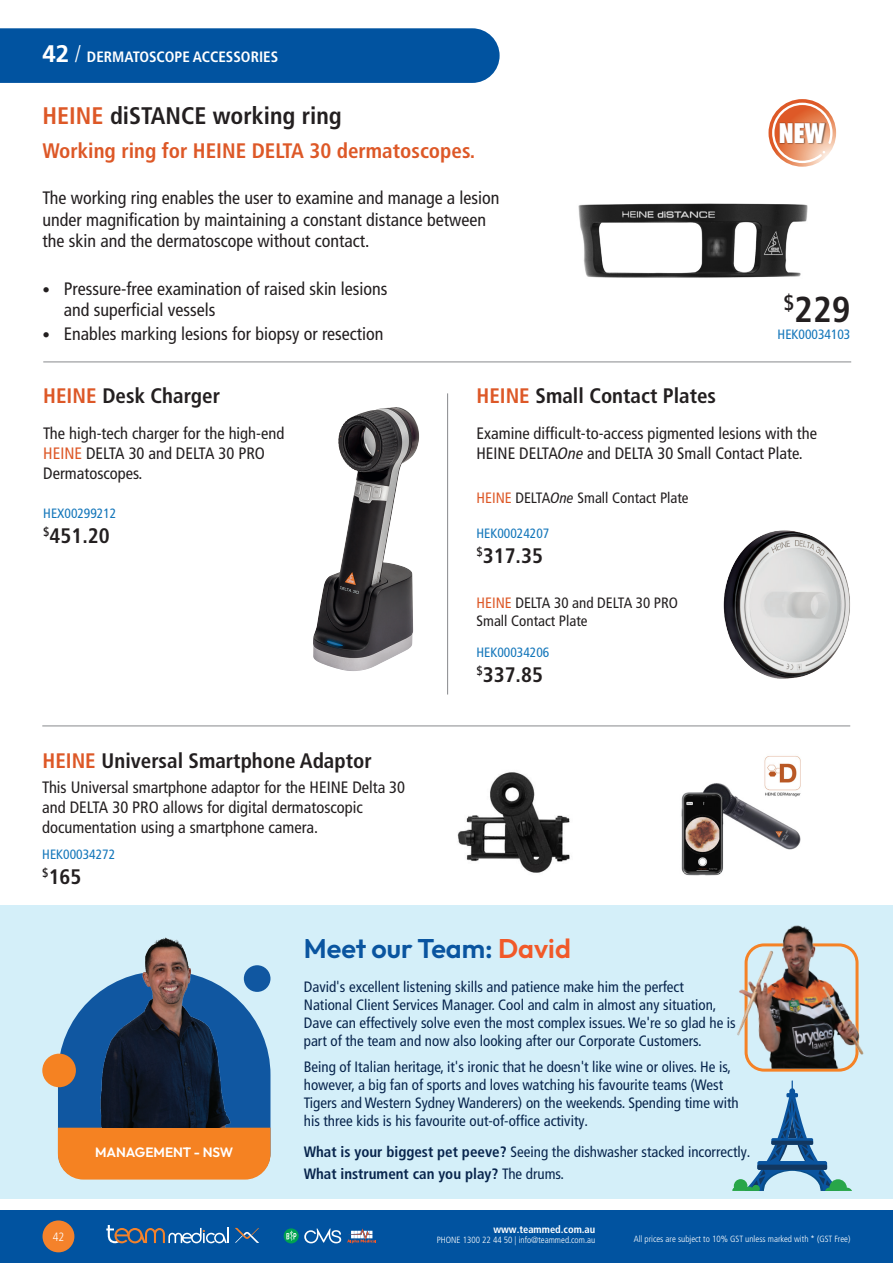
<style>
.page{position:relative;width:893px;height:1263px;background:#fff}
.page>*{position:absolute;margin:0;border:0;box-sizing:border-box;transform-origin:0 0}
.t1{font:700 condensed 36px "Frutiger LT Pro";color:#231f20}
.t2{font:900 condensed 27.6px "Futura BT";color:#fff;scale:.94 1}
.t3{font:600 27px "Outfit";color:#0a55a0}
.t4{font:700 condensed 24px "Frutiger LT Pro";color:#231f20}
.t5{font:700 condensed 21px "Frutiger LT Pro";color:#231f20}
.t6{font:700 condensed 21px "Frutiger LT Pro";color:#dd5827}
.t7{font:condensed 18px/21.6px "Frutiger LT Pro";color:#231f20}
.t8{font:condensed 16.5px/19.8px "Frutiger LT Pro";color:#231f20}
.t9{font:condensed 15px/18px "Frutiger LT Pro";color:#08254d}
.t10{font:condensed 15px "Frutiger LT Pro";color:#231f20}
.t11{font:700 condensed 15px "Frutiger LT Pro";color:#08254d}
.t12{font:700 condensed 15px "Frutiger LT Pro";color:#fff}
.t13{font:condensed 13.5px "Frutiger LT Pro";color:#1376ba}
.t14{font:600 13.5px "Outfit";color:#fff}
.t15{font:300 condensed 12px "Frutiger LT Pro";color:#fff}
.t16{font:700 condensed 10.5px "Frutiger LT Pro";color:#fff}
.t17{font:300 condensed 9px "Frutiger LT Pro";color:#fff}
.s1{font-stretch:normal;font-size:24px}
.s2{font-weight:300;font-size:24px}
.s3{color:#dd5827}
.s4{font-size:15px}
.s5{font-style:italic}
.s6{color:#f15929}
.s7{font-weight:700}
.s8{font-weight:400}
</style>
<div class="page">
<div style="left:0;top:1210px;width:893px;height:53px;background:#0153a0"></div>
<div style="left:0;top:28px;width:500px;height:55px;background:#0153a0"></div>
<div style="left:43px;top:1220px;width:31px;height:32px;background:#f4822b;border-radius:50%"></div>
<svg style="left:106px;top:1225px;width:123px;height:18px"></svg>
<svg style="left:235px;top:1228px;width:24px;height:15px"></svg>
<svg style="left:284px;top:1228px;width:15px;height:15px"></svg>
<svg style="left:286px;top:1231px;width:10px;height:10px"></svg>
<svg style="left:304px;top:1228px;width:37px;height:15px"></svg>
<svg style="left:347px;top:1228px;width:29px;height:15px"></svg>
<div style="left:0;top:906px;width:893px;height:293px;background:#d4eff9"></div>
<svg style="left:58px;top:971px;width:212px;height:208px;background:#a4846c"></svg>
<div style="left:42px;top:1054px;width:34px;height:33px;background:#f58222;border-radius:50%"></div>
<div style="left:244px;top:965px;width:26px;height:27px;background:#1057a1;border-radius:50%"></div>
<img style="left:98px;top:937px;width:144px;height:191px">
<img style="left:737px;top:925px;width:127px;height:144px">
<img style="left:313px;top:407px;width:106px;height:264px">
<img style="left:723px;top:530px;width:127px;height:149px">
<img style="left:681px;top:756px;width:120px;height:120px">
<hr style="left:43px;top:362px;width:808px;height:1px;background:#87898c">
<img style="left:578px;top:203px;width:230px;height:75px">
<svg style="left:768px;top:99px;width:68px;height:68px"></svg>
<svg style="left:772px;top:103px;width:60px;height:60px"></svg>
<img style="left:778px;top:118px;width:49px;height:33px">
<hr style="left:447px;top:393px;width:1px;height:301px;background:#87898c">
<img style="left:457px;top:772px;width:113px;height:101px">
<svg style="left:732px;top:1080px;width:120px;height:111px"></svg>
<hr style="left:42px;top:725px;width:808px;height:1px;background:#87898c">
<p class="t12" style="left:43px;top:48px;width:237px"><span class="s1">42</span> <span class="s2">/</span> DERMATOSCOPE ACCESSORIES</p>
<p class="t4" style="left:43px;top:102px;width:301px"><span class="s3">HEINE</span> diSTANCE working ring</p>
<p class="t6" style="left:43px;top:138px;width:434px">Working ring for HEINE DELTA 30 dermatoscopes.</p>
<p class="t7" style="left:43px;top:187px;width:459px">The working ring enables the user to examine and manage a lesion under magnification by maintaining a constant distance between the skin and the dermatoscope without contact.</p>
<p class="t7" style="left:64px;top:278px;width:325px;text-indent:-21px"><span class="s4">•</span> Pressure-free examination of raised skin lesions and superficial vessels</p>
<p class="t7" style="left:43px;top:323px;width:343px"><span class="s4">•</span> Enables marking lesions for biopsy or resection</p>
<p class="t5" style="left:43px;top:383px;width:178px"><span class="s3">HEINE</span> Desk Charger</p>
<p class="t5" style="left:476px;top:383px;width:241px"><span class="s3">HEINE</span> Small Contact Plates</p>
<p class="t2" style="left:779px;top:116px;width:50px">NEW</p>
<p class="t1" style="left:783px;top:289px;width:69px"><sup>$</sup>229</p>
<p class="t13" style="left:778px;top:326px;width:74px">HEK00034103</p>
<p class="t8" style="left:43px;top:424px;width:242px">The high-tech charger for the high-end<br><span class="s3">HEINE</span> DELTA 30 and DELTA 30 PRO<br>Dermatoscopes.</p>
<p class="t13" style="left:43px;top:505px;width:75px">HEX00299212</p>
<p class="t5" style="left:43px;top:523px;width:68px"><sup>$</sup>451.20</p>
<p class="t5" style="left:43px;top:748px;width:331px"><span class="s3">HEINE</span> Universal Smartphone Adaptor</p>
<p class="t8" style="left:42px;top:778px;width:364px">This Universal smartphone adaptor for the HEINE Delta 30 and DELTA 30 PRO allows for digital dermatoscopic</p>
<p class="t8" style="left:42px;top:817px;width:277px">documentation using a smartphone camera.</p>
<p class="t13" style="left:42px;top:847px;width:74px">HEK00034272</p>
<p class="t5" style="left:42px;top:865px;width:41px"><sup>$</sup>165</p>
<p class="t8" style="left:476px;top:424px;width:342px">Examine difficult-to-access pigmented lesions with the<br>HEINE DELTA<span class="s5">One</span> and DELTA 30 Small Contact Plate.</p>
<p class="t10" style="left:476px;top:489px;width:214px"><span class="s3">HEINE</span> DELTA<span class="s5">One</span> Small Contact Plate</p>
<p class="t13" style="left:476px;top:526px;width:74px">HEK00024207</p>
<p class="t5" style="left:476px;top:544px;width:68px"><sup>$</sup>317.35</p>
<p class="t10" style="left:476px;top:594px;width:203px"><span class="s3">HEINE</span> DELTA 30 and DELTA 30 PRO</p>
<p class="t10" style="left:476px;top:612px;width:113px">Small Contact Plate</p>
<p class="t13" style="left:476px;top:644px;width:74px">HEK00034206</p>
<p class="t5" style="left:476px;top:662px;width:68px"><sup>$</sup>337.85</p>
<p class="t14" style="left:95px;top:1143px;width:140px">MANAGEMENT - NSW</p>
<p class="t3" style="left:304px;top:930px;width:269px">Meet our Team: <span class="s6">David</span></p>
<p class="t9" style="left:304px;top:978px;width:433px">David's excellent listening skills and patience make him the perfect National Client Services Manager. Cool and calm in almost any situation, Dave can effectively solve even the most complex issues. We're so glad he is part of the team and now also looking after our Corporate Customers.</p>
<p class="t9" style="left:304px;top:1058px;width:436px">Being of Italian heritage, it's ironic that he doesn't like wine or olives. He is, however, a big fan of sports and loves watching his favourite teams (West Tigers and Western Sydney Wanderers) on the weekends. Spending time with his three kids is his favourite out-of-office activity.</p>
<p class="t9" style="left:304px;top:1143px;width:448px"><span class="s7">What is your biggest pet peeve?</span> Seeing the dishwasher stacked incorrectly.</p>
<p class="t11" style="left:304px;top:1165px;width:262px">What instrument can you play? <span class="s8">The drums.</span></p>
<p class="t16" style="left:493px;top:1223px;width:103px">www.teammed.com.au</p>
<p class="t17" style="left:437px;top:1235px;width:160px">PHONE 1300 22 44 50 | info@teammed.com.au</p>
<p class="t15" style="left:53px;top:1230px;width:13px">42</p>
<p class="t17" style="left:634px;top:1233px;width:218px">All prices are subject to 10% GST unless marked with * (GST Free)</p>
</div>
